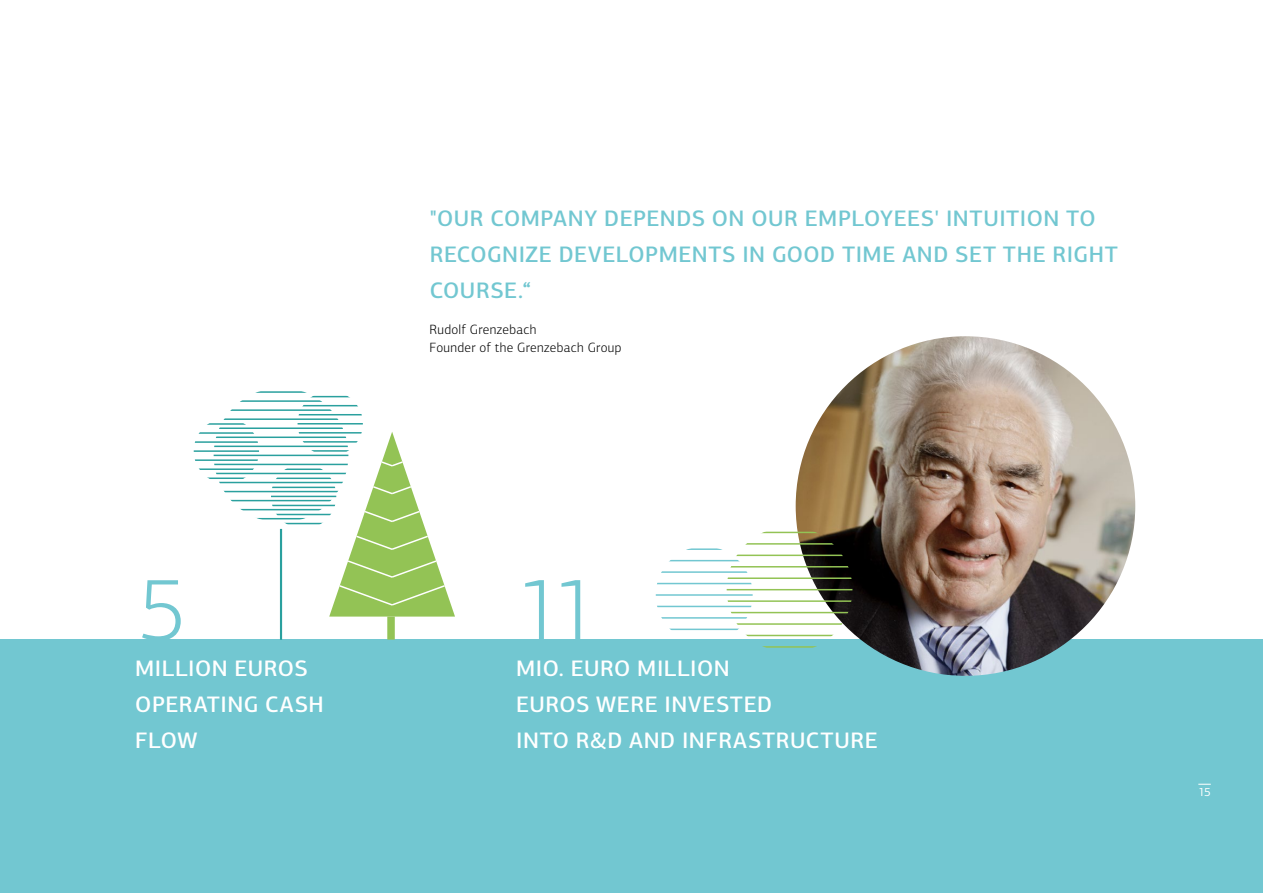
<style>
.page{position:relative;width:1263px;height:893px;background:#fff}
.page>*{position:absolute;margin:0;border:0;box-sizing:border-box;transform-origin:0 0}
.t1{font:300 90px "PF Centro Sans Pro";color:#72c7d1}
.t2{font:500 22.5px/36px "PF Centro Sans Pro";letter-spacing:.025em;color:#72c7d1}
.t3{font:500 22.5px/36px "PF Centro Sans Pro";letter-spacing:.025em;color:#fff}
.t4{font:300 13.5px/18px "PF Centro Sans Pro";letter-spacing:.025em;color:#000}
.t5{font:12px "PF Centro Sans Pro";color:#fff}
</style>
<div class="page">
<div style="left:0;top:640px;width:1263px;height:253px;background:#72c7d1"></div>
<img style="left:796px;top:336px;width:339px;height:340px;border-radius:170px">
<hr style="left:214px;top:391px;width:134px;height:2px;background:#2aa09e">
<hr style="left:214px;top:400px;width:134px;height:2px;background:#2aa09e">
<hr style="left:214px;top:409px;width:134px;height:2px;background:#2aa09e">
<hr style="left:214px;top:418px;width:134px;height:2px;background:#2aa09e">
<hr style="left:214px;top:427px;width:134px;height:2px;background:#2aa09e">
<hr style="left:214px;top:436px;width:134px;height:2px;background:#2aa09e">
<hr style="left:214px;top:446px;width:134px;height:1px;background:#2aa09e">
<hr style="left:214px;top:455px;width:134px;height:1px;background:#2aa09e">
<hr style="left:214px;top:464px;width:134px;height:1px;background:#2aa09e">
<hr style="left:214px;top:473px;width:134px;height:1px;background:#2aa09e">
<hr style="left:214px;top:482px;width:134px;height:1px;background:#2aa09e">
<hr style="left:214px;top:491px;width:134px;height:1px;background:#2aa09e">
<hr style="left:214px;top:500px;width:134px;height:1px;background:#2aa09e">
<hr style="left:214px;top:509px;width:134px;height:1px;background:#2aa09e">
<hr style="left:214px;top:518px;width:134px;height:1px;background:#2aa09e">
<hr style="left:194px;top:423px;width:65px;height:2px;background:#2aa09e">
<hr style="left:194px;top:432px;width:65px;height:2px;background:#2aa09e">
<hr style="left:194px;top:441px;width:65px;height:2px;background:#2aa09e">
<hr style="left:194px;top:450px;width:65px;height:2px;background:#2aa09e">
<hr style="left:194px;top:459px;width:65px;height:2px;background:#2aa09e">
<hr style="left:194px;top:468px;width:65px;height:2px;background:#2aa09e">
<hr style="left:194px;top:477px;width:65px;height:2px;background:#2aa09e">
<hr style="left:298px;top:396px;width:65px;height:1px;background:#2aa09e">
<hr style="left:298px;top:405px;width:65px;height:1px;background:#2aa09e">
<hr style="left:298px;top:414px;width:65px;height:1px;background:#2aa09e">
<hr style="left:298px;top:423px;width:65px;height:1px;background:#2aa09e">
<hr style="left:298px;top:432px;width:65px;height:2px;background:#2aa09e">
<hr style="left:298px;top:441px;width:65px;height:2px;background:#2aa09e">
<hr style="left:298px;top:450px;width:65px;height:2px;background:#2aa09e">
<hr style="left:271px;top:468px;width:65px;height:2px;background:#2aa09e">
<hr style="left:271px;top:478px;width:65px;height:1px;background:#2aa09e">
<hr style="left:271px;top:487px;width:65px;height:1px;background:#2aa09e">
<hr style="left:271px;top:496px;width:65px;height:1px;background:#2aa09e">
<hr style="left:271px;top:505px;width:65px;height:1px;background:#2aa09e">
<hr style="left:271px;top:514px;width:65px;height:1px;background:#2aa09e">
<hr style="left:271px;top:523px;width:65px;height:1px;background:#2aa09e">
<hr style="left:280px;top:529px;width:2px;height:111px;background:#2aa09e">
<div style="left:387px;top:617px;width:8px;height:23px;background:#93c355"></div>
<svg style="left:329px;top:432px;width:126px;height:185px"></svg>
<hr style="left:656px;top:548px;width:97px;height:2px;background:#72c7d1">
<hr style="left:656px;top:560px;width:97px;height:1px;background:#72c7d1">
<hr style="left:656px;top:571px;width:97px;height:2px;background:#72c7d1">
<hr style="left:656px;top:583px;width:97px;height:1px;background:#72c7d1">
<hr style="left:656px;top:594px;width:97px;height:2px;background:#72c7d1">
<hr style="left:656px;top:606px;width:97px;height:1px;background:#72c7d1">
<hr style="left:656px;top:617px;width:97px;height:2px;background:#72c7d1">
<hr style="left:656px;top:629px;width:97px;height:1px;background:#72c7d1">
<hr style="left:727px;top:532px;width:125px;height:1px;background:#93c355">
<hr style="left:727px;top:543px;width:125px;height:2px;background:#93c355">
<hr style="left:727px;top:555px;width:125px;height:1px;background:#93c355">
<hr style="left:727px;top:566px;width:125px;height:1px;background:#93c355">
<hr style="left:727px;top:577px;width:125px;height:2px;background:#93c355">
<hr style="left:727px;top:589px;width:125px;height:1px;background:#93c355">
<hr style="left:727px;top:600px;width:125px;height:2px;background:#93c355">
<hr style="left:727px;top:612px;width:125px;height:1px;background:#93c355">
<hr style="left:727px;top:623px;width:125px;height:2px;background:#93c355">
<hr style="left:727px;top:635px;width:125px;height:1px;background:#93c355">
<hr style="left:727px;top:646px;width:125px;height:2px;background:#93c355">
<svg style="left:1198px;top:784px;width:13px;height:1px"></svg>
<p class="t2" style="left:430px;top:200px;width:690px">"OUR COMPANY DEPENDS ON OUR EMPLOYEES' INTUITION TO<br>RECOGNIZE DEVELOPMENTS IN GOOD TIME AND SET THE RIGHT<br>COURSE.“</p>
<p class="t4" style="left:429px;top:320px;width:194px">Rudolf Grenzebach<br>Founder of the Grenzebach Group</p>
<h1 class="t1" style="left:138px;top:558px;width:49px">5</h1>
<h1 class="t1" style="left:516px;top:558px;width:86px">11</h1>
<p class="t3" style="left:135px;top:650px;width:190px">MILLION EUROS<br>OPERATING CASH<br>FLOW</p>
<p class="t3" style="left:516px;top:650px;width:363px">MIO. EURO MILLION<br>EUROS WERE INVESTED<br>INTO R&amp;D AND INFRASTRUCTURE</p>
<p class="t5" style="left:1198px;top:785px;width:14px">15</p>
</div>
